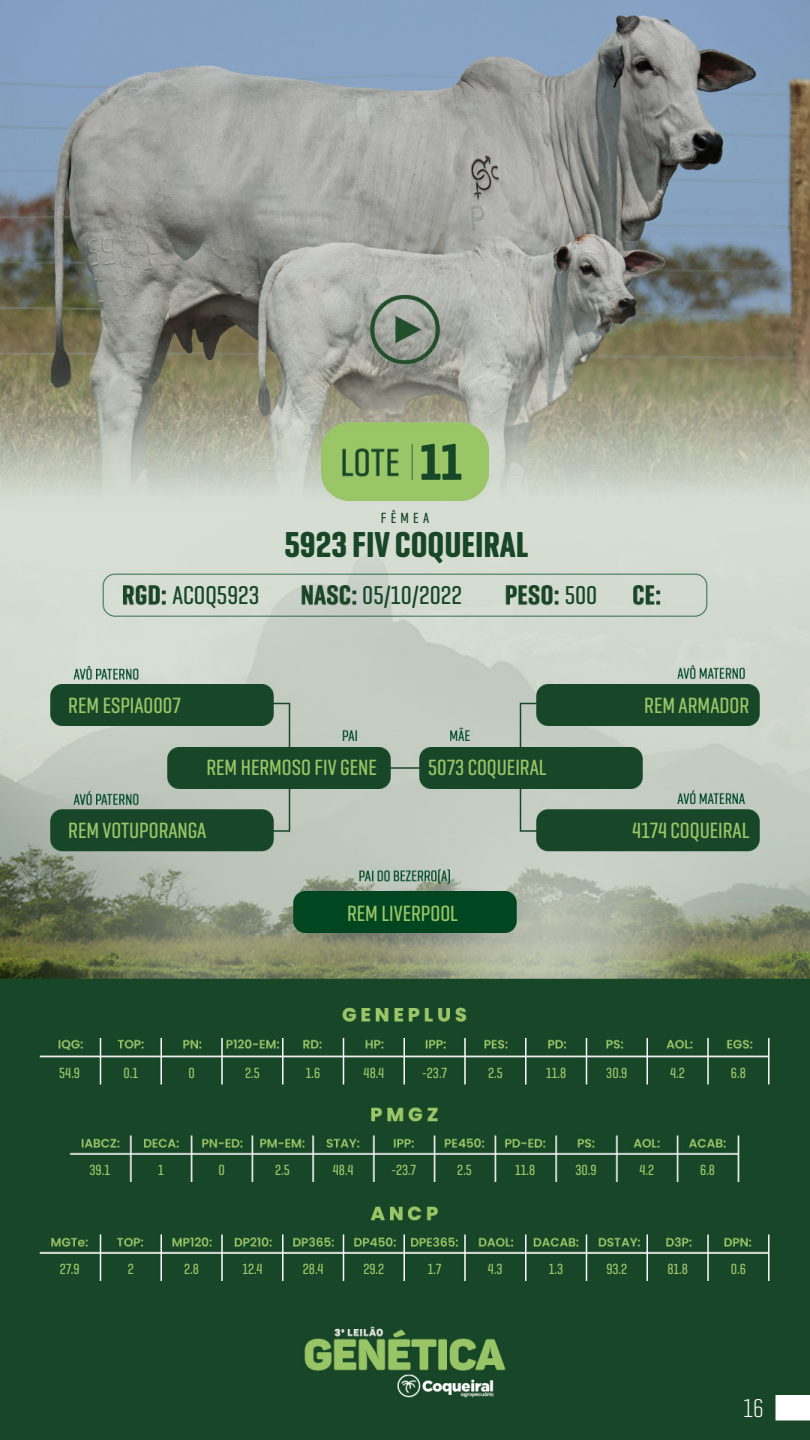
<style>
.page{position:relative;width:810px;height:1440px;background:#fff}
.page>*{position:absolute;margin:0;border:0;box-sizing:border-box;transform-origin:0 0}
.t1{font:700 52.5px "Geogrotesque Comp";color:#184728}
.t2{font:700 36.75px "Geogrotesque Comp";color:#184728}
.t3{font:500 26.25px "Geogrotesque Comp";color:#184728}
.t4{font:300 26.25px "Geogrotesque Comp";color:#fff}
.t5{font:500 22.5px "Geogrotesque Comp";color:#9ac667}
.t6{font:500 15px "Geogrotesque Comp";color:#9ac667}
.t7{font:500 15px "Geogrotesque Comp";letter-spacing:.28em;color:#184728}
</style>
<div class="page">
<img style="left:0;top:0;width:810px;height:1440px">
<h1 class="t1" style="left:420px;top:429px;width:43px">11</h1>
<p class="t7" style="left:381px;top:509px;width:50px">FÊMEA</p>
<h3 class="t3" style="left:172px;top:579px;width:88px">ACOQ5923</h3>
<h2 class="t2" style="left:284px;top:521px;width:245px">5923 FIV COQUEIRAL</h2>
<h3 class="t3" style="left:362px;top:579px;width:101px">05/10/2022</h3>
<h3 class="t3" style="left:565px;top:579px;width:34px">500</h3>
<h3 class="t5" style="left:68px;top:691px;width:114px">REM ESPIAO007</h3>
<h3 class="t5" style="left:206px;top:754px;width:172px">REM HERMOSO FIV GENE</h3>
<h3 class="t5" style="left:428px;top:754px;width:120px">5073 COQUEIRAL</h3>
<h3 class="t5" style="left:644px;top:691px;width:106px">REM ARMADOR</h3>
<h3 class="t5" style="left:68px;top:816px;width:140px">REM VOTUPORANGA</h3>
<h3 class="t5" style="left:632px;top:816px;width:119px">4174 COQUEIRAL</h3>
<h3 class="t5" style="left:347px;top:899px;width:112px">REM LIVERPOOL</h3>
<p class="t6" style="left:59px;top:1063px;width:22px">54.9</p>
<p class="t6" style="left:124px;top:1063px;width:16px">0.1</p>
<p class="t6" style="left:188px;top:1063px;width:8px">0</p>
<p class="t6" style="left:245px;top:1063px;width:16px">2.5</p>
<p class="t6" style="left:306px;top:1063px;width:16px">1.6</p>
<p class="t6" style="left:364px;top:1063px;width:22px">48.4</p>
<p class="t6" style="left:422px;top:1063px;width:26px">-23.7</p>
<p class="t6" style="left:488px;top:1063px;width:16px">2.5</p>
<p class="t6" style="left:546px;top:1063px;width:22px">11.8</p>
<p class="t6" style="left:606px;top:1063px;width:23px">30.9</p>
<p class="t6" style="left:670px;top:1063px;width:16px">4.2</p>
<p class="t6" style="left:731px;top:1063px;width:16px">6.8</p>
<p class="t6" style="left:89px;top:1161px;width:22px">39.1</p>
<p class="t6" style="left:158px;top:1161px;width:7px">1</p>
<p class="t6" style="left:218px;top:1161px;width:8px">0</p>
<p class="t6" style="left:275px;top:1161px;width:16px">2.5</p>
<p class="t6" style="left:333px;top:1161px;width:22px">48.4</p>
<p class="t6" style="left:391px;top:1161px;width:26px">-23.7</p>
<p class="t6" style="left:457px;top:1161px;width:16px">2.5</p>
<p class="t6" style="left:515px;top:1161px;width:22px">11.8</p>
<p class="t6" style="left:576px;top:1161px;width:23px">30.9</p>
<p class="t6" style="left:640px;top:1161px;width:16px">4.2</p>
<p class="t6" style="left:700px;top:1161px;width:16px">6.8</p>
<p class="t6" style="left:60px;top:1259px;width:21px">27.9</p>
<p class="t6" style="left:128px;top:1259px;width:8px">2</p>
<p class="t6" style="left:184px;top:1259px;width:16px">2.8</p>
<p class="t6" style="left:242px;top:1259px;width:22px">12.4</p>
<p class="t6" style="left:303px;top:1259px;width:22px">28.4</p>
<p class="t6" style="left:363px;top:1259px;width:22px">29.2</p>
<p class="t6" style="left:428px;top:1259px;width:15px">1.7</p>
<p class="t6" style="left:488px;top:1259px;width:16px">4.3</p>
<p class="t6" style="left:549px;top:1259px;width:16px">1.3</p>
<p class="t6" style="left:606px;top:1259px;width:22px">93.2</p>
<p class="t6" style="left:667px;top:1259px;width:22px">81.8</p>
<p class="t6" style="left:731px;top:1259px;width:17px">0.6</p>
<h3 class="t4" style="left:744px;top:1392px;width:21px">16</h3>
</div>
